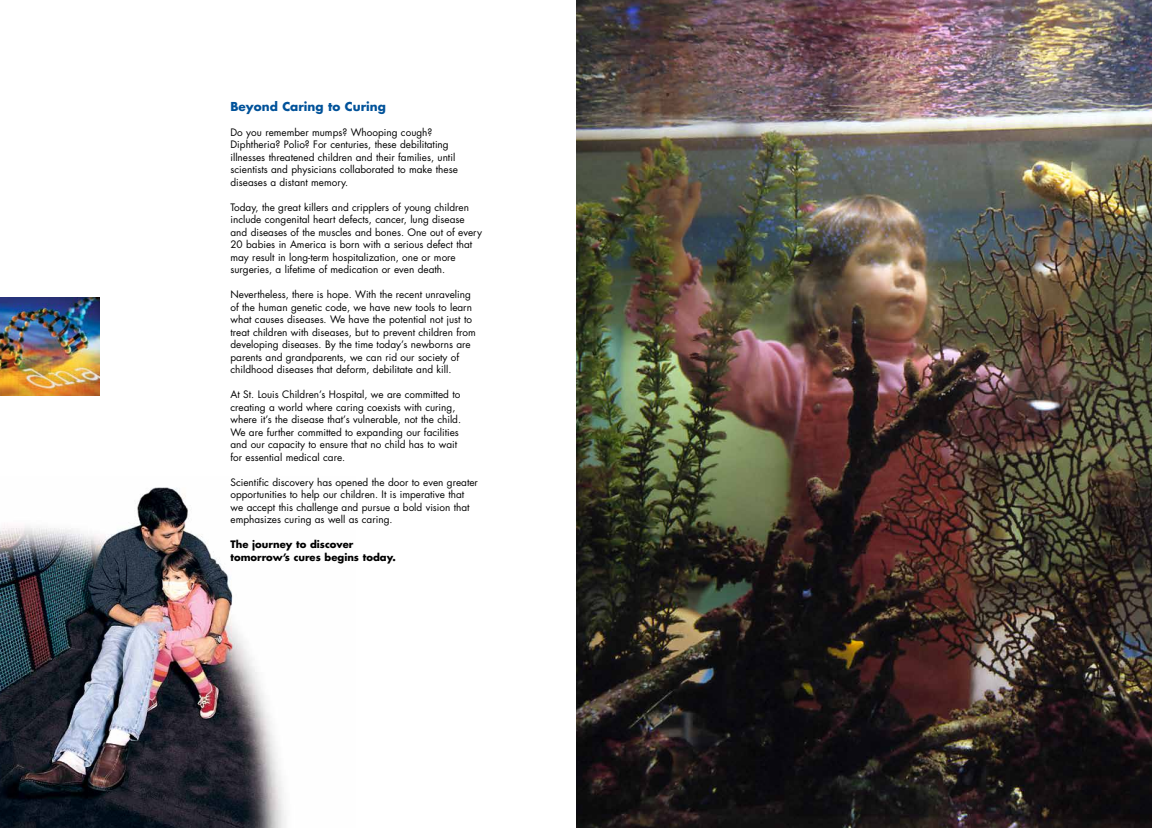
<style>
.page{position:relative;width:1152px;height:828px;background:#fff}
.page>*{position:absolute;margin:0;border:0;box-sizing:border-box;transform-origin:0 0}
.t1{font:700 12px "Futura";color:#00529a}
.t2{font:10px/12.5px "Futura";color:#000}
.t3{font:700 10px/12.5px "Futura";color:#000}
</style>
<div class="page">
<img style="left:0;top:487px;width:286px;height:341px">
<img style="left:0;top:297px;width:100px;height:99px">
<img style="left:576px;top:0;width:576px;height:828px">
<p class="t1" style="left:230px;top:98px;width:157px">Beyond Caring to Curing</p>
<p class="t2" style="left:230px;top:126px;width:229px">Do you remember mumps? Whooping cough?<br>Diphtheria? Polio? For centuries, these debilitating illnesses threatened children and their families, until scientists and physicians collaborated to make these diseases a distant memory.</p>
<p class="t2" style="left:230px;top:201px;width:253px">Today, the great killers and cripplers of young children include congenital heart defects, cancer, lung disease and diseases of the muscles and bones. One out of every 20 babies in America is born with a serious defect that may result in long-term hospitalization, one or more surgeries, a lifetime of medication or even death.</p>
<p class="t2" style="left:230px;top:288px;width:247px">Nevertheless, there is hope. With the recent unraveling of the human genetic code, we have new tools to learn what causes diseases. We have the potential not just to treat children with diseases, but to prevent children from developing diseases. By the time today’s newborns are parents and grandparents, we can rid our society of childhood diseases that deform, debilitate and kill.</p>
<p class="t2" style="left:230px;top:388px;width:232px">At St. Louis Children’s Hospital, we are committed to creating a world where caring coexists with curing, where it’s the disease that’s vulnerable, not the child.<br>We are further committed to expanding our facilities and our capacity to ensure that no child has to wait for essential medical care.</p>
<p class="t2" style="left:230px;top:476px;width:249px">Scientific discovery has opened the door to even greater opportunities to help our children. It is imperative that we accept this challenge and pursue a bold vision that emphasizes curing as well as caring.</p>
<p class="t3" style="left:230px;top:538px;width:167px">The journey to discover tomorrow’s cures begins today.</p>
</div>
